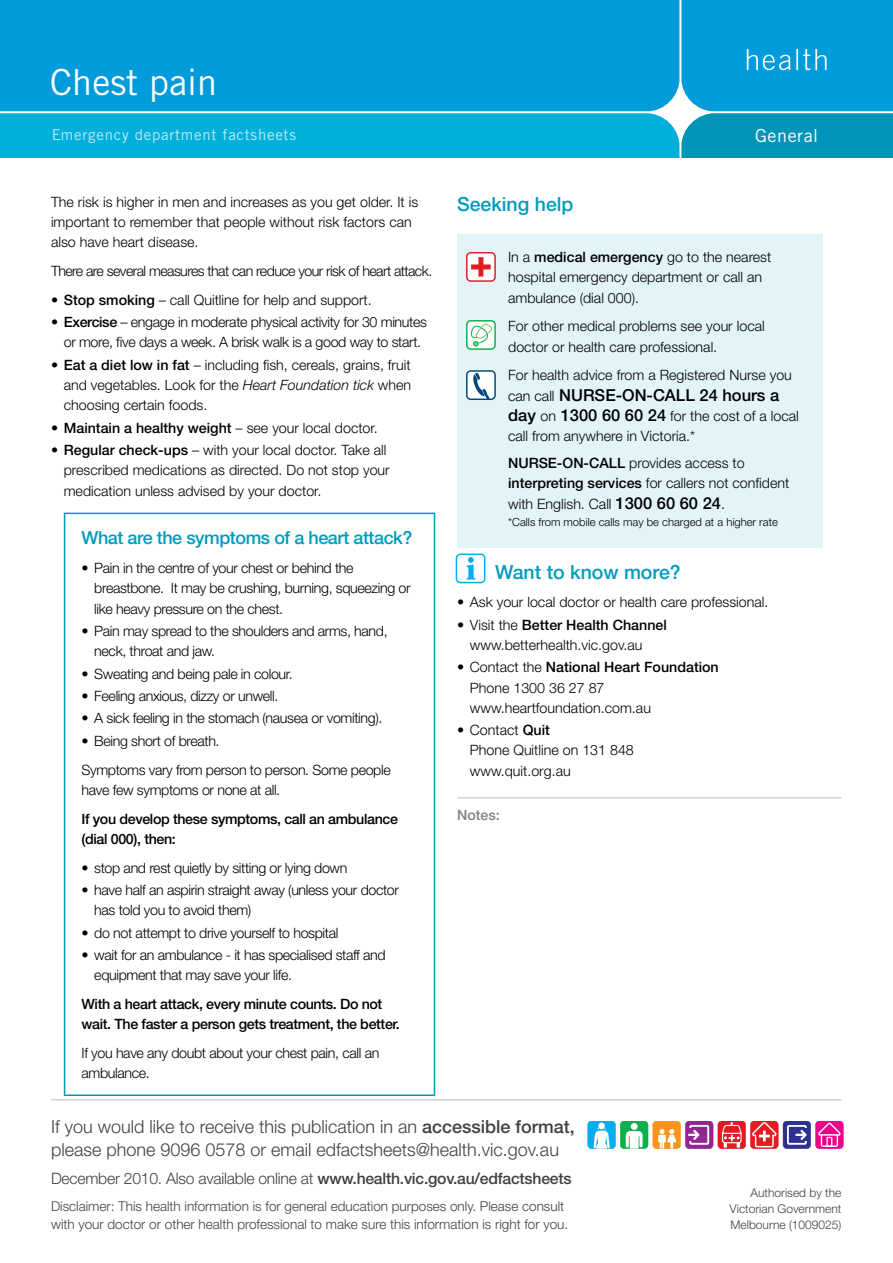
<style>
.page{position:relative;width:893px;height:1263px;background:#fff}
.page>*{position:absolute;margin:0;border:0;box-sizing:border-box;transform-origin:0 0}
.t1{font:36px "Trade Gothic LT";color:#fff}
.t2{font:500 19.5px "Helvetica Neue LT";color:#009bbd}
.t3{font:300 18px/22.5px "Helvetica Neue LT";color:#414042}
.t4{font:500 18px "Helvetica Neue LT";letter-spacing:-.025em;color:#009bbd}
.t5{font:18px "Trade Gothic LT";letter-spacing:.03em;color:#fff}
.t6{font:500 16.5px "Helvetica Neue LT";color:#000}
.t7{font:300 15.75px "Helvetica Neue LT";letter-spacing:-.015em;color:#414042}
.t8{font:15px "Trade Gothic LT";letter-spacing:.05em;color:#fff}
.t9{font:300 14.25px/20.2px "Helvetica Neue LT";letter-spacing:-.025em;color:#000}
.t10{font:300 14.25px/20.2px "Helvetica Neue LT";color:#000}
.t11{font:500 14.25px/20.2px "Helvetica Neue LT";letter-spacing:-.025em;color:#000}
.t12{font:500 14.25px "Helvetica Neue LT";color:#000}
.t13{font:500 14.25px "Helvetica Neue LT";color:#808285}
.t14{font:300 13.5px/18px "Helvetica Neue LT";color:#414042}
.t15{font:300 12px/15.8px "Helvetica Neue LT";color:#414042;text-align:justify}
.t16{font:300 11.25px "Helvetica Neue LT";color:#000}
.s1{font-weight:500}
.s2{font-style:italic}
.s3{font-weight:300}
.s4{font-weight:300;font-size:14.25px}
.s5{font-weight:500;font-size:16.5px}
</style>
<div class="page">
<hr style="left:51px;top:1099px;width:791px;height:1px;background:#bcbec0">
<svg style="left:587px;top:1121px;width:256px;height:28px"></svg>
<svg style="left:0;top:0;width:893px;height:158px;background:#05a1d8"></svg>
<hr style="left:796px;top:49px;width:2px;height:21px;background:#fff">
<svg style="left:747px;top:49px;width:43px;height:21px"></svg>
<svg style="left:803px;top:49px;width:23px;height:21px"></svg>
<hr style="left:64px;top:513px;width:371px;height:1px;background:#0094b8">
<hr style="left:64px;top:514px;width:1px;height:580px;background:#0094b8">
<hr style="left:434px;top:514px;width:1px;height:580px;background:#0094b8">
<hr style="left:64px;top:1094px;width:371px;height:2px;background:#0094b8">
<div style="left:457px;top:234px;width:366px;height:313px;background:#e3f4f9"></div>
<svg style="left:466px;top:370px;width:30px;height:30px"></svg>
<svg style="left:456px;top:553px;width:29px;height:30px"></svg>
<svg style="left:466px;top:252px;width:30px;height:30px"></svg>
<svg style="left:466px;top:320px;width:30px;height:30px"></svg>
<hr style="left:457px;top:797px;width:384px;height:1px;background:#bcbec0">
<h1 class="t1" style="left:50px;top:60px;width:169px">Chest pain</h1>
<p class="t8" style="left:51px;top:126px;width:246px">Emergency department factsheets</p>
<p class="t5" style="left:755px;top:124px;width:65px">General</p>
<p class="t10" style="left:51px;top:191px;width:369px">The risk is higher in men and increases as you get older. It is important to remember that people without risk factors can also have heart disease.</p>
<p class="t9" style="left:51px;top:261px;width:383px">There are several measures that can reduce your risk of heart attack.</p>
<p class="t10" style="left:51px;top:289px;width:322px">• <span class="s1">Stop smoking</span> – call Quitline for help and support.</p>
<p class="t9" style="left:51px;top:312px;width:377px;text-align:center">• <span class="s1">Exercise</span> – engage in moderate physical activity for 30 minutes or more, five days a week. A brisk walk is a good way to start.</p>
<p class="t9" style="left:64px;top:354px;width:349px;text-align:justify;text-indent:-13px">• <span class="s1">Eat a diet low in fat</span> – including fish, cereals, grains, fruit and vegetables. Look for the <span class="s2">Heart Foundation tick</span> when choosing certain foods.</p>
<p class="t12" style="left:51px;top:419px;width:328px"><span class="s3">•</span> Maintain a healthy weight <span class="s3">– see your local doctor.</span></p>
<p class="t10" style="left:64px;top:440px;width:327px;text-indent:-13px">• <span class="s1">Regular check-ups</span> – with your local doctor. Take all prescribed medications as directed. Do not stop your medication unless advised by your doctor.</p>
<p class="t4" style="left:82px;top:527px;width:332px">What are the symptoms of a heart attack?</p>
<p class="t9" style="left:94px;top:558px;width:318px;text-indent:-13px">• Pain in the centre of your chest or behind the breastbone. It may be crushing, burning, squeezing or like heavy pressure on the chest.</p>
<p class="t9" style="left:94px;top:620px;width:295px;text-indent:-13px">• Pain may spread to the shoulders and arms, hand, neck, throat and jaw.</p>
<p class="t9" style="left:82px;top:663px;width:213px">• Sweating and being pale in colour.</p>
<p class="t9" style="left:82px;top:685px;width:198px">• Feeling anxious, dizzy or unwell.</p>
<p class="t9" style="left:82px;top:708px;width:302px">• A sick feeling in the stomach (nausea or vomiting).</p>
<p class="t9" style="left:82px;top:726px;width:311px;line-height:28.8px">• Being short of breath.<br>Symptoms vary from person to person. Some people</p>
<p class="t9" style="left:82px;top:779px;width:200px">have few symptoms or none at all.</p>
<p class="t11" style="left:82px;top:808px;width:318px">If you develop these symptoms, call an ambulance (dial 000), then:</p>
<p class="t9" style="left:82px;top:857px;width:267px">• stop and rest quietly by sitting or lying down</p>
<p class="t9" style="left:94px;top:879px;width:306px;text-indent:-13px">• have half an aspirin straight away (unless your doctor has told you to avoid them)</p>
<p class="t9" style="left:82px;top:922px;width:258px">• do not attempt to drive yourself to hospital</p>
<p class="t9" style="left:94px;top:944px;width:293px;text-indent:-13px">• wait for an ambulance - it has specialised staff and equipment that may save your life.</p>
<p class="t11" style="left:82px;top:993px;width:320px">With a heart attack, every minute counts. Do not wait. The faster a person gets treatment, the better.</p>
<p class="t9" style="left:82px;top:1042px;width:299px">If you have any doubt about your chest pain, call an ambulance.</p>
<h2 class="t2" style="left:457px;top:192px;width:118px">Seeking help</h2>
<p class="t10" style="left:508px;top:247px;width:265px">In a <span class="s1">medical emergency</span> go to the nearest hospital emergency department or call an ambulance (dial 000).</p>
<p class="t10" style="left:508px;top:316px;width:258px">For other medical problems see your local doctor or health care professional.</p>
<p class="t10" style="left:508px;top:365px;width:285px">For health advice from a Registered Nurse you</p>
<p class="t6" style="left:508px;top:385px;width:273px"><span class="s4">can call</span> NURSE-ON-CALL 24 hours a</p>
<p class="t10" style="left:508px;top:405px;width:292px"><span class="s5">day</span> on <span class="s5">1300 60 60 24</span> for the cost of a local call from anywhere in Victoria.*</p>
<p class="t10" style="left:508px;top:452px;width:283px;line-height:20.7px"><span class="s1">NURSE-ON-CALL</span> provides access to <span class="s1">interpreting services</span> for callers not confident with English. Call <span class="s5">1300 60 60 24</span>.</p>
<p class="t16" style="left:508px;top:515px;width:271px">*Calls from mobile calls may be charged at a higher rate</p>
<h2 class="t2" style="left:495px;top:560px;width:187px">Want to know more?</h2>
<p class="t10" style="left:457px;top:592px;width:313px">• Ask your local doctor or health care professional.</p>
<p class="t10" style="left:470px;top:614px;width:198px;text-indent:-13px">• Visit the <span class="s1">Better Health Channel </span>www.betterhealth.vic.gov.au</p>
<p class="t10" style="left:470px;top:657px;width:250px;text-indent:-13px">• Contact the <span class="s1">National Heart Foundation<br></span>Phone 1300 36 27 87 www.heartfoundation.com.au</p>
<p class="t10" style="left:470px;top:720px;width:165px;text-indent:-13px">• Contact <span class="s1">Quit<br></span>Phone Quitline on 131 848 www.quit.org.au</p>
<p class="t13" style="left:457px;top:806px;width:44px">Notes:</p>
<p class="t3" style="left:51px;top:1115px;width:525px">If you would like to receive this publication in an <span class="s1">accessible format, </span>please phone 9096 0578 or email edfactsheets@health.vic.gov.au</p>
<p class="t7" style="left:51px;top:1169px;width:522px">December 2010. Also available online at <span class="s1">www.health.vic.gov.au/edfactsheets</span></p>
<p class="t14" style="left:51px;top:1197px;width:519px">Disclaimer: This health information is for general education purposes only. Please consult with your doctor or other health professional to make sure this information is right for you.</p>
<p class="t15" style="left:730px;top:1185px;width:113px;text-indent:21px">Authorised by the Victorian Government Melbourne (1009025)</p>
</div>
